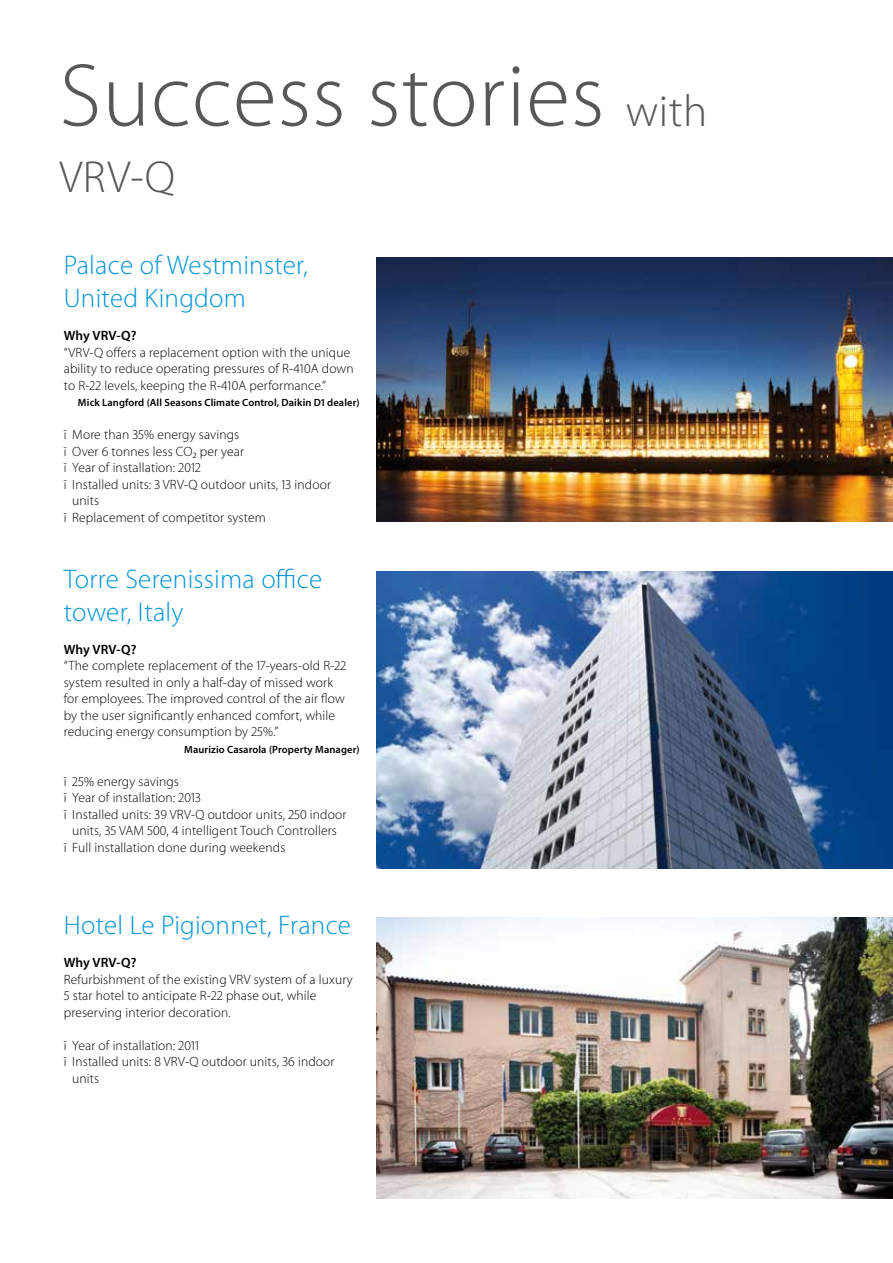
<style>
.page{position:relative;width:893px;height:1263px;background:#fff}
.page>*{position:absolute;margin:0;border:0;box-sizing:border-box;transform-origin:0 0}
.t1{font:300 90px "Myriad Pro";letter-spacing:.01em;color:#58585a}
.t2{font:300 45px "Myriad Pro";color:#58585a}
.t3{font:300 27px/33px "Myriad Pro";letter-spacing:.01em;color:#0095d8}
.t4{font:300 13.5px/16.5px "Myriad Pro";letter-spacing:.01em;color:#000}
.t5{font:600 13.5px "Myriad Pro";letter-spacing:.005em;color:#000}
.t6{font:600 10.5px "Myriad Pro";letter-spacing:.01em;color:#000}
.s1{font-size:45px}
</style>
<div class="page">
<img style="left:377px;top:258px;width:516px;height:264px">
<img style="left:377px;top:571px;width:516px;height:297px">
<img style="left:377px;top:918px;width:516px;height:280px">
<h1 class="t1" style="left:60px;top:46px;width:649px">Success stories <span class="s1">with</span></h1>
<h2 class="t2" style="left:60px;top:152px;width:117px">VRV-Q</h2>
<h3 class="t3" style="left:64px;top:249px;width:246px">Palace of Westminster,<br>United Kingdom</h3>
<p class="t5" style="left:64px;top:327px;width:74px">Why VRV-Q?</p>
<p class="t4" style="left:64px;top:344px;width:291px">“VRV-Q offers a replacement option with the unique ability to reduce operating pressures of R-410A down to R-22 levels, keeping the R-410A performance.”</p>
<p class="t6" style="left:78px;top:396px;width:283px">Mick Langford (All Seasons Climate Control, Daikin D1 dealer)</p>
<p class="t4" style="left:64px;top:427px;width:177px">ū More than 35% energy savings</p>
<p class="t4" style="left:64px;top:443px;width:182px">ū Over 6 tonnes less CO₂ per year</p>
<p class="t4" style="left:64px;top:459px;width:138px">ū Year of installation: 2012</p>
<p class="t4" style="left:64px;top:476px;width:269px">ū Installed units: 3 VRV-Q outdoor units, 13 indoor</p>
<p class="t4" style="left:72px;top:492px;width:28px">units</p>
<p class="t4" style="left:64px;top:509px;width:203px">ū Replacement of competitor system</p>
<h3 class="t3" style="left:64px;top:562px;width:260px">Torre Serenissima office tower, Italy</h3>
<p class="t5" style="left:64px;top:640px;width:74px">Why VRV-Q?</p>
<p class="t4" style="left:64px;top:658px;width:284px">“The complete replacement of the 17-years-old R-22 system resulted in only a half-day of missed work for employees. The improved control of the air flow by the user significantly enhanced comfort, while reducing energy consumption by 25%.”</p>
<p class="t6" style="left:184px;top:742px;width:177px">Maurizio Casarola (Property Manager)</p>
<p class="t4" style="left:64px;top:773px;width:117px">ū 25% energy savings</p>
<p class="t4" style="left:64px;top:790px;width:139px">ū Year of installation: 2013</p>
<p class="t4" style="left:64px;top:806px;width:284px">ū Installed units: 39 VRV-Q outdoor units, 250 indoor</p>
<p class="t4" style="left:72px;top:822px;width:266px">units, 35 VAM 500, 4 intelligent Touch Controllers</p>
<p class="t4" style="left:64px;top:839px;width:223px">ū Full installation done during weekends</p>
<h3 class="t3" style="left:64px;top:909px;width:289px">Hotel Le Pigionnet, France</h3>
<p class="t5" style="left:64px;top:954px;width:74px">Why VRV-Q?</p>
<p class="t4" style="left:64px;top:971px;width:291px">Refurbishment of the existing VRV system of a luxury<br>5 star hotel to anticipate R-22 phase out, while preserving interior decoration.</p>
<p class="t4" style="left:64px;top:1037px;width:137px">ū Year of installation: 2011</p>
<p class="t4" style="left:64px;top:1053px;width:272px">ū Installed units: 8 VRV-Q outdoor units, 36 indoor</p>
<p class="t4" style="left:72px;top:1070px;width:28px">units</p>
</div>
